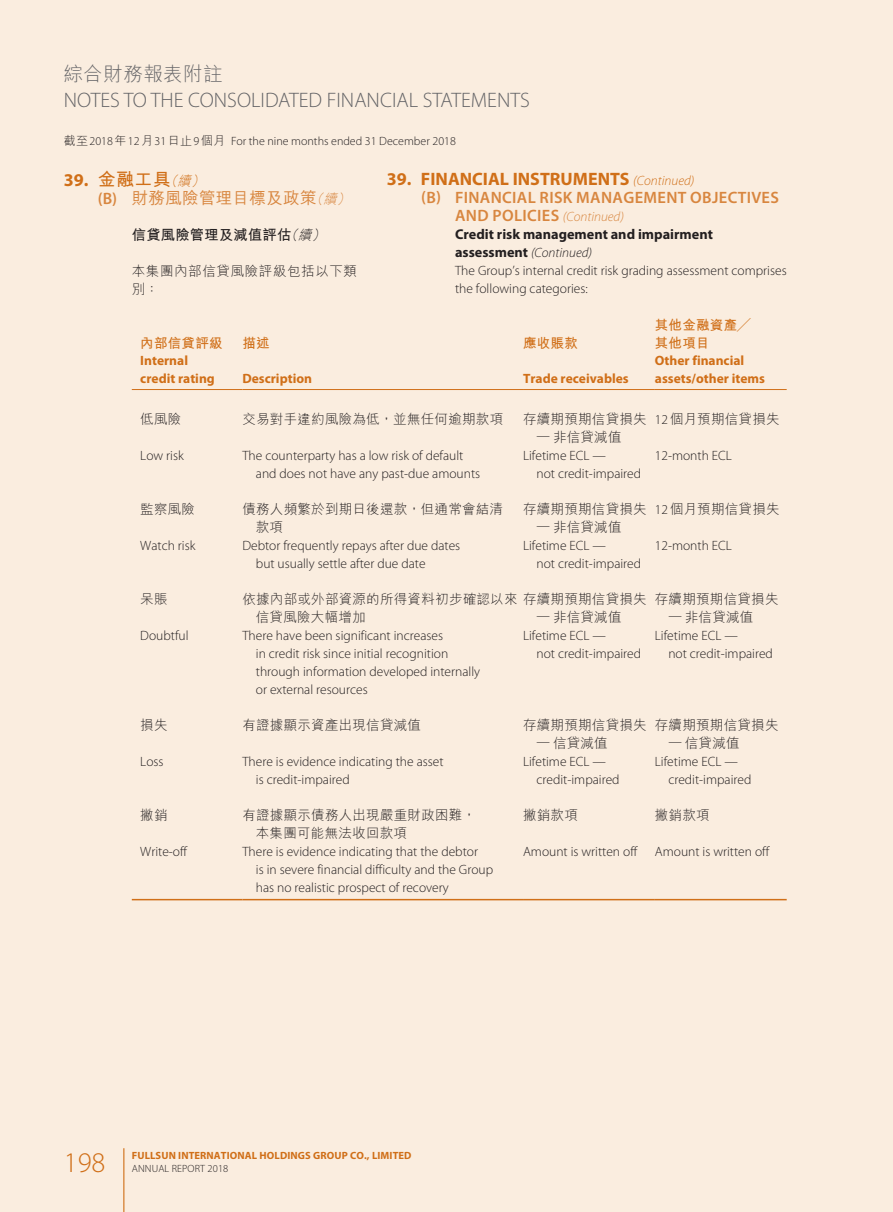
<style>
.page{position:relative;width:893px;height:1212px;background:#faeddf}
.page>*{position:absolute;margin:0;border:0;box-sizing:border-box;transform-origin:0 0}
.t1{font:300 28.5px "Myriad Pro";color:#d06f18}
.t2{font:300 21px "Myriad Pro";color:#636366}
.t3{font:300 19.5px "M Hei HK";letter-spacing:.02em;color:#636366}
._01_H1_E{font:700 18px "Myriad Pro";color:#d06f18}
._001_H1_C{font:700 18px "M Hei HK";color:#d06f18}
._02_H2_E{font:600 16.5px/18px "Myriad Pro";letter-spacing:.02em;color:#d8863f}
._002_H2_C{font:500 16.5px "M Hei HK";letter-spacing:.02em;color:#d8863f}
._03_H3_E{font:700 14.25px "Myriad Pro";color:#231f20}
._003_H3_C{font:700 14.25px "M Hei HK";letter-spacing:.02em;color:#231f20}
._50_Table_txt{font:300 13.5px "Myriad Pro";color:#231f20}
._50_Table_txt-2{font:300 13.5px "M Hei HK";letter-spacing:.02em;color:#231f20}
._50_Table_txt-3{font:700 13.5px/18px "Myriad Pro";color:#d06f18}
._00_txt_E{font:300 13.5px/18px "Myriad Pro";color:#231f20}
._50_Table_txt-4{font:700 13.5px "M Hei HK";letter-spacing:.02em;color:#d06f18}
._03_H3_E-2{font:italic 300 13.5px "Myriad Pro";color:#231f20}
._000_txt_C{font:300 13.5px/18px "M Hei HK";letter-spacing:.045em;color:#231f20}
.t4{font:300 12px "Myriad Pro";color:#231f20}
.t5{font:700 10.5px "Myriad Pro";letter-spacing:.01em;color:#d06f18}
.t6{font:300 10.5px "Myriad Pro";letter-spacing:.01em;color:#231f20}
.s1{font-family:"M Hei HK"}
.s2{font-family:"Myriad Pro"}
.s3{font-weight:300;font-style:italic;font-size:13.5px}
.s4{font-family:"Myriad Pro";font-weight:600}
.s5{font-weight:700;font-style:normal;font-size:14.25px}
</style>
<div class="page">
<hr style="left:123px;top:1148px;width:1px;height:64px;background:#d06f18">
<hr style="left:132px;top:389px;width:110px;height:1px;background:#d06f18">
<hr style="left:242px;top:389px;width:281px;height:1px;background:#d06f18">
<hr style="left:523px;top:389px;width:132px;height:1px;background:#d06f18">
<hr style="left:655px;top:389px;width:132px;height:1px;background:#d06f18">
<hr style="left:132px;top:899px;width:110px;height:1px;background:#d06f18">
<hr style="left:242px;top:899px;width:281px;height:1px;background:#d06f18">
<hr style="left:523px;top:899px;width:132px;height:1px;background:#d06f18">
<hr style="left:655px;top:899px;width:132px;height:1px;background:#d06f18">
<h3 class="t3" style="left:64px;top:64px;width:160px">綜合財務報表附註</h3>
<h2 class="t2" style="left:64px;top:87px;width:468px">NOTES TO THE CONSOLIDATED FINANCIAL STATEMENTS</h2>
<p class="t4" style="left:64px;top:133px;width:394px"><span class="s1">截至</span>2018<span class="s1">年</span>12<span class="s1">月</span>31<span class="s1">日止</span>9<span class="s1">個月</span> For the nine months ended 31 December 2018</p>
<p class="_001_H1_C" style="left:64px;top:166px;width:145px"><span class="s2">39.</span> 金融工具<span class="s3">（續）</span></p>
<p class="_002_H2_C" style="left:98px;top:186px;width:257px"><span class="s4">(B)</span> 財務風險管理目標及政策<span class="s3">（續）</span></p>
<p class="_003_H3_C" style="left:132px;top:225px;width:198px">信貸風險管理及減值評估<span class="s3">（續）</span></p>
<p class="_000_txt_C" style="left:132px;top:262px;width:227px">本集團內部信貸風險評級包括以下類別：</p>
<p class="_01_H1_E" style="left:387px;top:167px;width:309px">39. FINANCIAL INSTRUMENTS <span class="s3">(Continued)</span></p>
<p class="_02_H2_E" style="left:455px;top:188px;width:325px;text-indent:-34px">(B) FINANCIAL RISK MANAGEMENT OBJECTIVES<br>AND POLICIES <span class="s3">(Continued)</span></p>
<p class="_03_H3_E" style="left:455px;top:225px;width:259px">Credit risk management and impairment</p>
<p class="_03_H3_E-2" style="left:455px;top:245px;width:139px"><span class="s5">assessment</span> (Continued)</p>
<p class="_00_txt_E" style="left:455px;top:262px;width:333px">The Group’s internal credit risk grading assessment comprises the following categories:</p>
<p class="_50_Table_txt-4" style="left:140px;top:333px;width:84px">內部信貸評級</p>
<p class="_50_Table_txt-4" style="left:242px;top:333px;width:29px">描述</p>
<p class="_50_Table_txt-4" style="left:523px;top:333px;width:56px">應收賬款</p>
<p class="_50_Table_txt-3" style="left:140px;top:351px;width:49px">Internal</p>
<p class="_50_Table_txt-3" style="left:140px;top:369px;width:76px">credit rating</p>
<p class="_50_Table_txt-3" style="left:242px;top:369px;width:71px">Description</p>
<p class="_50_Table_txt-3" style="left:523px;top:369px;width:107px">Trade receivables</p>
<p class="_50_Table_txt-4" style="left:655px;top:315px;width:97px">其他金融資產╱</p>
<p class="_50_Table_txt-4" style="left:655px;top:333px;width:56px">其他項目</p>
<p class="_50_Table_txt-3" style="left:655px;top:351px;width:112px">Other financial assets/other items</p>
<p class="_50_Table_txt-2" style="left:140px;top:412px;width:43px">低風險</p>
<p class="_50_Table_txt-2" style="left:242px;top:412px;width:262px">交易對手違約風險為低，並無任何逾期款項</p>
<p class="_50_Table_txt-2" style="left:523px;top:412px;width:125px">存續期預期信貸損失</p>
<p class="_50_Table_txt-2" style="left:536px;top:430px;width:87px"><sup>—</sup> 非信貸減值</p>
<p class="_50_Table_txt-2" style="left:655px;top:412px;width:126px"><span class="s2">12</span>個月預期信貸損失</p>
<p class="_50_Table_txt" style="left:140px;top:447px;width:45px">Low risk</p>
<p class="_50_Table_txt" style="left:242px;top:447px;width:223px">The counterparty has a low risk of default</p>
<p class="_50_Table_txt" style="left:256px;top:465px;width:226px">and does not have any past-due amounts</p>
<p class="_50_Table_txt" style="left:523px;top:447px;width:84px">Lifetime ECL —</p>
<p class="_50_Table_txt" style="left:536px;top:465px;width:106px">not credit-impaired</p>
<p class="_50_Table_txt" style="left:655px;top:447px;width:79px">12-month ECL</p>
<p class="_50_Table_txt-2" style="left:140px;top:502px;width:56px">監察風險</p>
<p class="_50_Table_txt-2" style="left:242px;top:502px;width:262px">債務人頻繁於到期日後還款，但通常會結清</p>
<p class="_50_Table_txt-2" style="left:256px;top:520px;width:29px">款項</p>
<p class="_50_Table_txt-2" style="left:523px;top:502px;width:125px">存續期預期信貸損失</p>
<p class="_50_Table_txt-2" style="left:536px;top:520px;width:87px"><sup>—</sup> 非信貸減值</p>
<p class="_50_Table_txt-2" style="left:655px;top:502px;width:126px"><span class="s2">12</span>個月預期信貸損失</p>
<p class="_50_Table_txt" style="left:140px;top:537px;width:57px">Watch risk</p>
<p class="_50_Table_txt" style="left:242px;top:537px;width:219px">Debtor frequently repays after due dates</p>
<p class="_50_Table_txt" style="left:256px;top:555px;width:171px">but usually settle after due date</p>
<p class="_50_Table_txt" style="left:523px;top:537px;width:84px">Lifetime ECL —</p>
<p class="_50_Table_txt" style="left:536px;top:555px;width:106px">not credit-impaired</p>
<p class="_50_Table_txt" style="left:655px;top:537px;width:79px">12-month ECL</p>
<p class="_50_Table_txt-2" style="left:140px;top:592px;width:29px">呆賬</p>
<p class="_50_Table_txt-2" style="left:242px;top:592px;width:406px">依據內部或外部資源的所得資料初步確認以來存續期預期信貸損失</p>
<p class="_50_Table_txt-2" style="left:256px;top:610px;width:111px">信貸風險大幅增加</p>
<p class="_50_Table_txt-2" style="left:536px;top:610px;width:87px"><sup>—</sup> 非信貸減值</p>
<p class="_50_Table_txt-2" style="left:655px;top:592px;width:125px">存續期預期信貸損失</p>
<p class="_50_Table_txt-2" style="left:668px;top:610px;width:87px"><sup>—</sup> 非信貸減值</p>
<p class="_50_Table_txt" style="left:140px;top:627px;width:50px">Doubtful</p>
<p class="_50_Table_txt" style="left:242px;top:627px;width:202px">There have been significant increases</p>
<p class="_50_Table_txt" style="left:256px;top:645px;width:194px">in credit risk since initial recognition</p>
<p class="_50_Table_txt" style="left:256px;top:663px;width:226px">through information developed internally</p>
<p class="_50_Table_txt" style="left:256px;top:681px;width:113px">or external resources</p>
<p class="_50_Table_txt" style="left:523px;top:627px;width:84px">Lifetime ECL —</p>
<p class="_50_Table_txt" style="left:536px;top:645px;width:106px">not credit-impaired</p>
<p class="_50_Table_txt" style="left:655px;top:627px;width:84px">Lifetime ECL —</p>
<p class="_50_Table_txt" style="left:668px;top:645px;width:106px">not credit-impaired</p>
<p class="_50_Table_txt-2" style="left:140px;top:718px;width:29px">損失</p>
<p class="_50_Table_txt-2" style="left:242px;top:718px;width:180px">有證據顯示資產出現信貸減值</p>
<p class="_50_Table_txt-2" style="left:523px;top:718px;width:125px">存續期預期信貸損失</p>
<p class="_50_Table_txt-2" style="left:536px;top:736px;width:73px"><sup>—</sup> 信貸減值</p>
<p class="_50_Table_txt-2" style="left:655px;top:718px;width:125px">存續期預期信貸損失</p>
<p class="_50_Table_txt-2" style="left:668px;top:736px;width:73px"><sup>—</sup> 信貸減值</p>
<p class="_50_Table_txt" style="left:140px;top:753px;width:25px">Loss</p>
<p class="_50_Table_txt" style="left:242px;top:753px;width:203px">There is evidence indicating the asset</p>
<p class="_50_Table_txt" style="left:256px;top:771px;width:95px">is credit-impaired</p>
<p class="_50_Table_txt" style="left:523px;top:753px;width:84px">Lifetime ECL —</p>
<p class="_50_Table_txt" style="left:536px;top:771px;width:85px">credit-impaired</p>
<p class="_50_Table_txt" style="left:655px;top:753px;width:84px">Lifetime ECL —</p>
<p class="_50_Table_txt" style="left:668px;top:771px;width:85px">credit-impaired</p>
<p class="_50_Table_txt-2" style="left:140px;top:808px;width:29px">撇銷</p>
<p class="_50_Table_txt-2" style="left:242px;top:808px;width:235px">有證據顯示債務人出現嚴重財政困難，</p>
<p class="_50_Table_txt-2" style="left:256px;top:826px;width:153px">本集團可能無法收回款項</p>
<p class="_50_Table_txt" style="left:140px;top:843px;width:48px">Write-off</p>
<p class="_50_Table_txt" style="left:242px;top:843px;width:237px">There is evidence indicating that the debtor</p>
<p class="_50_Table_txt" style="left:256px;top:861px;width:239px">is in severe financial difficulty and the Group</p>
<p class="_50_Table_txt" style="left:256px;top:879px;width:194px">has no realistic prospect of recovery</p>
<p class="_50_Table_txt-2" style="left:523px;top:808px;width:56px">撇銷款項</p>
<p class="_50_Table_txt-2" style="left:655px;top:808px;width:56px">撇銷款項</p>
<p class="_50_Table_txt" style="left:523px;top:843px;width:116px">Amount is written off</p>
<p class="_50_Table_txt" style="left:655px;top:843px;width:116px">Amount is written off</p>
<p class="t5" style="left:132px;top:1148px;width:281px">FULLSUN INTERNATIONAL HOLDINGS GROUP CO., LIMITED</p>
<h1 class="t1" style="left:64px;top:1145px;width:43px">198</h1>
<p class="t6" style="left:132px;top:1162px;width:98px">ANNUAL REPORT 2018</p>
</div>
